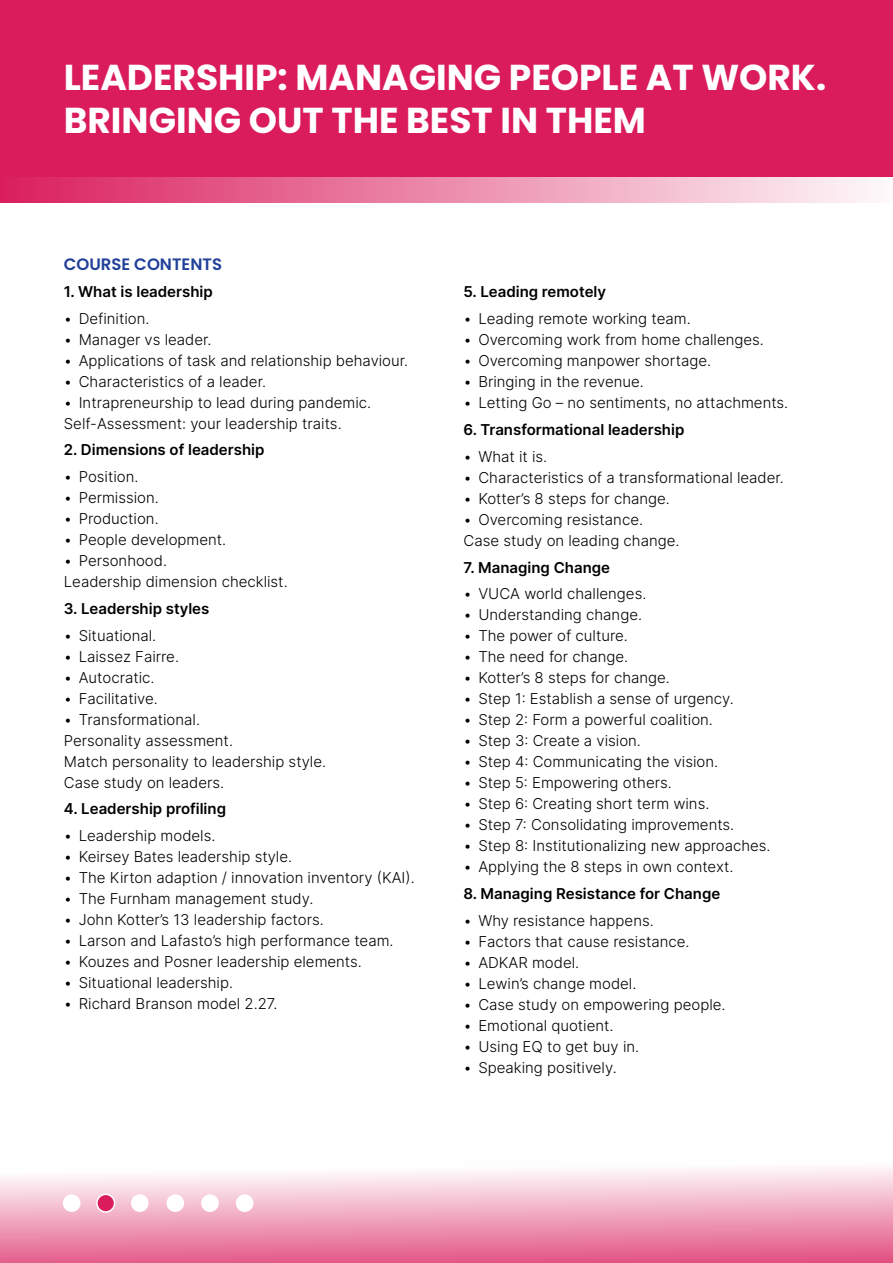
<style>
.page{position:relative;width:893px;height:1263px;background:#fff}
.page>*{position:absolute;margin:0;border:0;box-sizing:border-box;transform-origin:0 0}
.t1{font:700 36px/43.2px "Poppins";color:#fff}
.t2{font:600 16.5px "Poppins";color:#21409a}
.t3{font:300 15px/21px "Inter";color:#000}
.t4{font:600 15px "Inter";color:#000}
</style>
<div class="page">
<div style="left:0;top:85px;width:893px;height:117px;background:linear-gradient(to right,#da1e5e,#fefafb)"></div>
<svg style="left:0;top:1168px;width:893px;height:95px"></svg>
<div style="left:0;top:0;width:893px;height:176px;background:#da1c5c"></div>
<div style="left:63px;top:1194px;width:17px;height:18px;background:#fff;border-radius:50%"></div>
<div style="left:97px;top:1194px;width:18px;height:18px;background:#da1c5c;border-radius:50%"></div>
<div style="left:96px;top:1193px;width:19px;height:20px;border:2px solid #fff;border-radius:50%"></div>
<div style="left:131px;top:1194px;width:18px;height:18px;background:#fff;border-radius:50%"></div>
<div style="left:166px;top:1194px;width:18px;height:18px;background:#fff;border-radius:50%"></div>
<div style="left:201px;top:1194px;width:18px;height:18px;background:#fff;border-radius:50%"></div>
<div style="left:236px;top:1194px;width:17px;height:18px;background:#fff;border-radius:50%"></div>
<h1 class="t1" style="left:64px;top:56px;width:764px">LEADERSHIP: MANAGING PEOPLE AT WORK.<br>BRINGING OUT THE BEST IN THEM</h1>
<p class="t2" style="left:64px;top:255px;width:160px">COURSE CONTENTS</p>
<p class="t4" style="left:64px;top:280px;width:151px">1. What is leadership</p>
<p class="t3" style="left:64px;top:307px;width:87px">• Definition.</p>
<p class="t3" style="left:64px;top:328px;width:149px">• Manager vs leader.</p>
<p class="t3" style="left:64px;top:349px;width:346px">• Applications of task and relationship behaviour.</p>
<p class="t3" style="left:64px;top:370px;width:204px">• Characteristics of a leader.</p>
<p class="t3" style="left:64px;top:391px;width:309px">• Intrapreneurship to lead during pandemic.<br>Self-Assessment: your leadership traits.</p>
<p class="t4" style="left:64px;top:439px;width:202px">2. Dimensions of leadership</p>
<p class="t3" style="left:64px;top:466px;width:76px">• Position.</p>
<p class="t3" style="left:64px;top:487px;width:97px">• Permission.</p>
<p class="t3" style="left:64px;top:508px;width:96px">• Production.</p>
<p class="t3" style="left:64px;top:529px;width:164px">• People development.</p>
<p class="t3" style="left:64px;top:550px;width:225px">• Personhood.<br>Leadership dimension checklist.</p>
<p class="t4" style="left:64px;top:597px;width:147px">3. Leadership styles</p>
<p class="t3" style="left:64px;top:624px;width:94px">• Situational.</p>
<p class="t3" style="left:64px;top:645px;width:117px">• Laissez Fairre.</p>
<p class="t3" style="left:64px;top:666px;width:92px">• Autocratic.</p>
<p class="t3" style="left:64px;top:687px;width:95px">• Facilitative.</p>
<p class="t3" style="left:64px;top:708px;width:264px">• Transformational.<br>Personality assessment.<br>Match personality to leadership style.<br>Case study on leaders.</p>
<p class="t4" style="left:64px;top:798px;width:164px">4. Leadership profiling</p>
<p class="t3" style="left:64px;top:825px;width:153px">• Leadership models.</p>
<p class="t3" style="left:64px;top:846px;width:230px">• Keirsey Bates leadership style.</p>
<p class="t3" style="left:64px;top:867px;width:352px">• The Kirton adaption / innovation inventory (KAI).</p>
<p class="t3" style="left:64px;top:888px;width:251px">• The Furnham management study.</p>
<p class="t3" style="left:64px;top:909px;width:261px">• John Kotter’s 13 leadership factors.</p>
<p class="t3" style="left:64px;top:930px;width:331px">• Larson and Lafasto’s high performance team.</p>
<p class="t3" style="left:64px;top:951px;width:300px">• Kouzes and Posner leadership elements.</p>
<p class="t3" style="left:64px;top:972px;width:171px">• Situational leadership.</p>
<p class="t3" style="left:64px;top:993px;width:215px">• Richard Branson model 2.27.</p>
<p class="t4" style="left:463px;top:280px;width:144px">5. Leading remotely</p>
<p class="t3" style="left:463px;top:307px;width:229px">• Leading remote working team.</p>
<p class="t3" style="left:463px;top:328px;width:302px">• Overcoming work from home challenges.</p>
<p class="t3" style="left:463px;top:349px;width:249px">• Overcoming manpower shortage.</p>
<p class="t3" style="left:463px;top:370px;width:182px">• Bringing in the revenue.</p>
<p class="t3" style="left:463px;top:391px;width:326px">• Letting Go – no sentiments, no attachments.</p>
<p class="t4" style="left:463px;top:418px;width:222px">6. Transformational leadership</p>
<p class="t3" style="left:463px;top:445px;width:85px">• What it is.</p>
<p class="t3" style="left:463px;top:466px;width:322px">• Characteristics of a transformational leader.</p>
<p class="t3" style="left:463px;top:487px;width:208px">• Kotter’s 8 steps for change.</p>
<p class="t3" style="left:463px;top:508px;width:217px">• Overcoming resistance.<br>Case study on leading change.</p>
<p class="t4" style="left:463px;top:556px;width:148px">7. Managing Change</p>
<p class="t3" style="left:463px;top:583px;width:184px">• VUCA world challenges.</p>
<p class="t3" style="left:463px;top:604px;width:180px">• Understanding change.</p>
<p class="t3" style="left:463px;top:625px;width:166px">• The power of culture.</p>
<p class="t3" style="left:463px;top:646px;width:166px">• The need for change.</p>
<p class="t3" style="left:463px;top:667px;width:208px">• Kotter’s 8 steps for change.</p>
<p class="t3" style="left:463px;top:688px;width:272px">• Step 1: Establish a sense of urgency.</p>
<p class="t3" style="left:463px;top:709px;width:251px">• Step 2: Form a powerful coalition.</p>
<p class="t3" style="left:463px;top:730px;width:179px">• Step 3: Create a vision.</p>
<p class="t3" style="left:463px;top:751px;width:256px">• Step 4: Communicating the vision.</p>
<p class="t3" style="left:463px;top:772px;width:210px">• Step 5: Empowering others.</p>
<p class="t3" style="left:463px;top:793px;width:247px">• Step 6: Creating short term wins.</p>
<p class="t3" style="left:463px;top:814px;width:272px">• Step 7: Consolidating improvements.</p>
<p class="t3" style="left:463px;top:835px;width:308px">• Step 8: Institutionalizing new approaches.</p>
<p class="t3" style="left:463px;top:856px;width:271px">• Applying the 8 steps in own context.</p>
<p class="t4" style="left:463px;top:883px;width:258px">8. Managing Resistance for Change</p>
<p class="t3" style="left:463px;top:910px;width:192px">• Why resistance happens.</p>
<p class="t3" style="left:463px;top:931px;width:228px">• Factors that cause resistance.</p>
<p class="t3" style="left:463px;top:952px;width:117px">• ADKAR model.</p>
<p class="t3" style="left:463px;top:973px;width:174px">• Lewin’s change model.</p>
<p class="t3" style="left:463px;top:994px;width:264px">• Case study on empowering people.</p>
<p class="t3" style="left:463px;top:1015px;width:152px">• Emotional quotient.</p>
<p class="t3" style="left:463px;top:1036px;width:177px">• Using EQ to get buy in.</p>
<p class="t3" style="left:463px;top:1057px;width:155px">• Speaking positively.</p>
</div>
